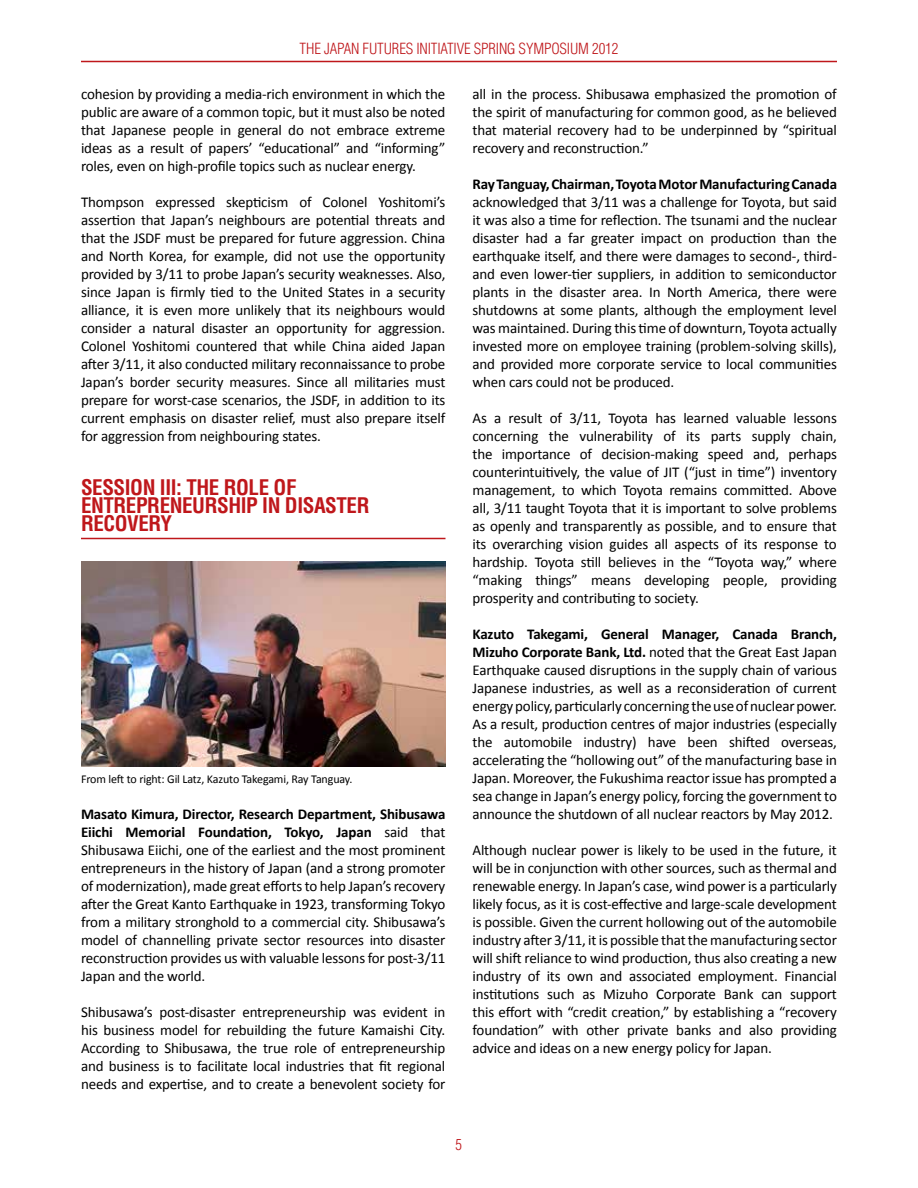
<style>
.page{position:relative;width:918px;height:1188px;background:#fff}
.page>*{position:absolute;margin:0;border:0;box-sizing:border-box;transform-origin:0 0}
.t1{font:700 condensed 21px/18px "Helvetica LT Std";letter-spacing:-.02em;color:#bf171b}
.t2{font:15px/18px "Calibri";letter-spacing:-.01em;color:#000;text-align:justify}
.t3{font:700 15px "Calibri";letter-spacing:-.01em;color:#000}
.t4{font:300 condensed 15px "Helvetica LT Std";letter-spacing:-.01em;color:#bf171b}
.t5{font:12px "Calibri";letter-spacing:-.01em;color:#000}
.s1{font-weight:700}
</style>
<div class="page">
<hr style="left:81px;top:61px;width:756px;height:1px;background:#bf171b">
<hr style="left:81px;top:538px;width:365px;height:1px;background:#bf171b">
<img style="left:81px;top:562px;width:365px;height:204px">
<p class="t4" style="left:300px;top:39px;width:320px">THE JAPAN FUTURES INITIATIVE SPRI NG SYMPOSI UM 2012</p>
<p class="t2" style="left:81px;top:85px;width:366px">cohesion by providing a media-rich environment in which the public are aware of a common topic, but it must also be noted that Japanese people in general do not embrace extreme ideas as a result of papers’ “educational” and “informing” roles, even on high-profile topics such as nuclear energy.</p>
<p class="t2" style="left:81px;top:193px;width:366px">Thompson expressed skepticism of Colonel Yoshitomi’s assertion that Japan’s neighbours are potential threats and that the JSDF must be prepared for future aggression. China and North Korea, for example, did not use the opportunity provided by 3/11 to probe Japan’s security weaknesses. Also, since Japan is firmly tied to the United States in a security alliance, it is even more unlikely that its neighbours would consider a natural disaster an opportunity for aggression.<br>Colonel Yoshitomi countered that while China aided Japan after 3/11, it also conducted military reconnaissance to probe Japan’s border security measures. Since all militaries must prepare for worst-case scenarios, the JSDF, in addition to its current emphasis on disaster relief, must also prepare itself for aggression from neighbouring states.</p>
<h1 class="t1" style="left:81px;top:478px;width:290px">SESSION III: THE ROLE OF<br>ENTREPRENEURSHIP IN DISASTER<br>RECOVERY</h1>
<p class="t5" style="left:81px;top:771px;width:273px">From left to right: Gil Latz, Kazuto Takegami, Ray Tanguay.</p>
<p class="t2" style="left:81px;top:805px;width:366px"><span class="s1">Masato Kimura, Director, Research Department, Shibusawa Eiichi Memorial Foundation, Tokyo, Japan</span> said that Shibusawa Eiichi, one of the earliest and the most prominent entrepreneurs in the history of Japan (and a strong promoter of modernization), made great efforts to help Japan’s recovery after the Great Kanto Earthquake in 1923, transforming Tokyo from a military stronghold to a commercial city. Shibusawa’s model of channelling private sector resources into disaster reconstruction provides us with valuable lessons for post-3/11<br>Japan and the world.</p>
<p class="t2" style="left:81px;top:1003px;width:366px">Shibusawa’s post-disaster entrepreneurship was evident in his business model for rebuilding the future Kamaishi City.<br>According to Shibusawa, the true role of entrepreneurship and business is to facilitate local industries that fit regional needs and expertise, and to create a benevolent society for</p>
<p class="t2" style="left:472px;top:85px;width:366px">all in the process. Shibusawa emphasized the promotion of the spirit of manufacturing for common good, as he believed that material recovery had to be underpinned by “spiritual recovery and reconstruction.”</p>
<p class="t3" style="left:472px;top:174px;width:366px">Ray Tanguay, Chairman, Toyota Motor Manufacturing Canada</p>
<p class="t2" style="left:473px;top:193px;width:366px">acknowledged that 3/11 was a challenge for Toyota, but said it was also a time for reflection. The tsunami and the nuclear disaster had a far greater impact on production than the earthquake itself, and there were damages to second-, third&shy;and even lower-tier suppliers, in addition to semiconductor plants in the disaster area. In North America, there were shutdowns at some plants, although the employment level was maintained. During this time of downturn, Toyota actually invested more on employee training (problem-solving skills), and provided more corporate service to local communities when cars could not be produced.</p>
<p class="t2" style="left:473px;top:409px;width:366px">As a result of 3/11, Toyota has learned valuable lessons concerning the vulnerability of its parts supply chain, the importance of decision-making speed and, perhaps counterintuitively, the value of JIT (“just in time”) inventory management, to which Toyota remains committed. Above all, 3/11 taught Toyota that it is important to solve problems as openly and transparently as possible, and to ensure that its overarching vision guides all aspects of its response to hardship. Toyota still believes in the “Toyota way,” where “making things” means developing people, providing prosperity and contributing to society.</p>
<p class="t2" style="left:473px;top:625px;width:366px"><span class="s1">Kazuto Takegami, General Manager, Canada Branch, Mizuho Corporate Bank, Ltd.</span> noted that the Great East Japan Earthquake caused disruptions in the supply chain of various Japanese industries, as well as a reconsideration of current energy policy, particularly concerning the use of nuclear power.<br>As a result, production centres of major industries (especially the automobile industry) have been shifted overseas, accelerating the “hollowing out” of the manufacturing base in Japan. Moreover, the Fukushima reactor issue has prompted a sea change in Japan’s energy policy, forcing the government to announce the shutdown of all nuclear reactors by May 2012.</p>
<p class="t2" style="left:473px;top:841px;width:366px">Although nuclear power is likely to be used in the future, it will be in conjunction with other sources, such as thermal and renewable energy. In Japan’s case, wind power is a particularly likely focus, as it is cost-effective and large-scale development is possible. Given the current hollowing out of the automobile industry after 3/11, it is possible that the manufacturing sector will shift reliance to wind production, thus also creating a new industry of its own and associated employment. Financial institutions such as Mizuho Corporate Bank can support this effort with “credit creation,” by establishing a “recovery foundation” with other private banks and also providing advice and ideas on a new energy policy for Japan.</p>
<p class="t4" style="left:456px;top:1135px;width:8px">5</p>
</div>
